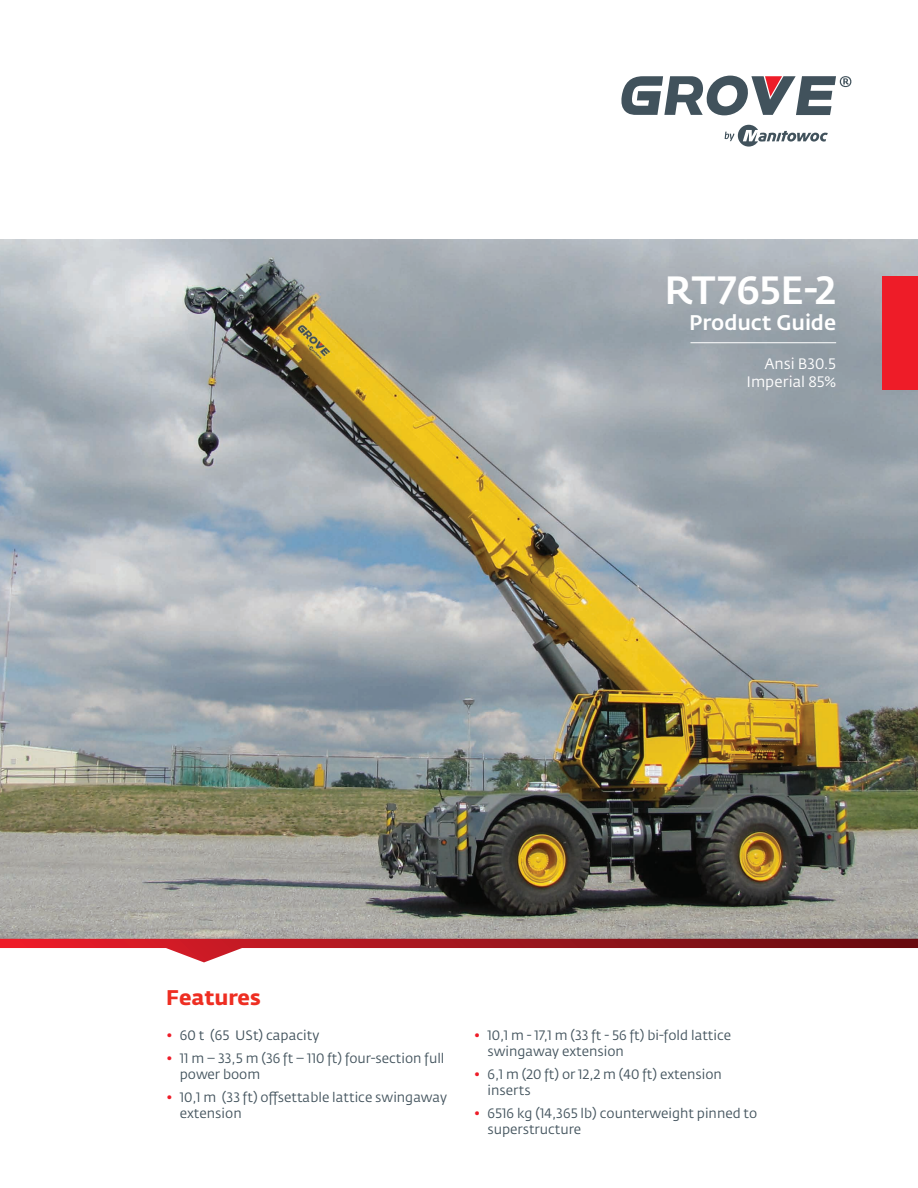
<style>
.page{position:relative;width:918px;height:1188px;background:#fff}
.page>*{position:absolute;margin:0;border:0;box-sizing:border-box;transform-origin:0 0}
.t1{font:500 39px "Fedra Sans Pro";letter-spacing:-.015em;color:#fff}
.t2{font:500 21px "Fedra Sans Pro";color:#fff}
.t3{font:700 21px "Fedra Sans Pro";color:#ee2e22}
.t4{font:15px/18px "Fedra Sans Pro";color:#fff;text-align:right}
.t5{font:13.5px/16.2px "Fedra Sans Pro";color:#45555f}
.t6{font:13.5px "Fedra Sans Pro";color:#41525c}
.s1{color:#ee1c28}
</style>
<div class="page">
<img style="left:0;top:240px;width:918px;height:699px">
<hr style="left:691px;top:342px;width:145px;height:1px;background:#fff">
<div style="left:882px;top:276px;width:36px;height:114px;background:#ee1c28"></div>
<svg style="left:0;top:939px;width:918px;height:23px"></svg>
<svg style="left:621px;top:76px;width:230px;height:39px"></svg>
<svg style="left:725px;top:125px;width:103px;height:22px"></svg>
<h1 class="t1" style="left:665px;top:266px;width:173px">RT765E-2</h1>
<h2 class="t2" style="left:689px;top:309px;width:148px">Product Guide</h2>
<p class="t4" style="left:747px;top:355px;width:91px">Ansi B30.5<br>Imperial 85%</p>
<h2 class="t3" style="left:166px;top:985px;width:96px">Features</h2>
<p class="t6" style="left:166px;top:1027px;width:155px"><span class="s1">•</span> 60 t (65 USt) capacity</p>
<p class="t5" style="left:180px;top:1050px;width:266px;text-indent:-14px"><span class="s1">•</span> 11 m – 33,5 m (36 ft – 110 ft) four-section full power boom</p>
<p class="t5" style="left:180px;top:1089px;width:269px;text-indent:-14px"><span class="s1">•</span> 10,1 m (33 ft) offsettable lattice swingaway extension</p>
<p class="t5" style="left:487px;top:1027px;width:245px;text-indent:-14px"><span class="s1">•</span> 10,1 m - 17,1 m (33 ft - 56 ft) bi-fold lattice swingaway extension</p>
<p class="t5" style="left:487px;top:1066px;width:236px;text-indent:-14px"><span class="s1">•</span> 6,1 m (20 ft) or 12,2 m (40 ft) extension inserts</p>
<p class="t5" style="left:487px;top:1105px;width:271px;text-indent:-14px"><span class="s1">•</span> 6516 kg (14,365 lb) counterweight pinned to superstructure</p>
</div>
